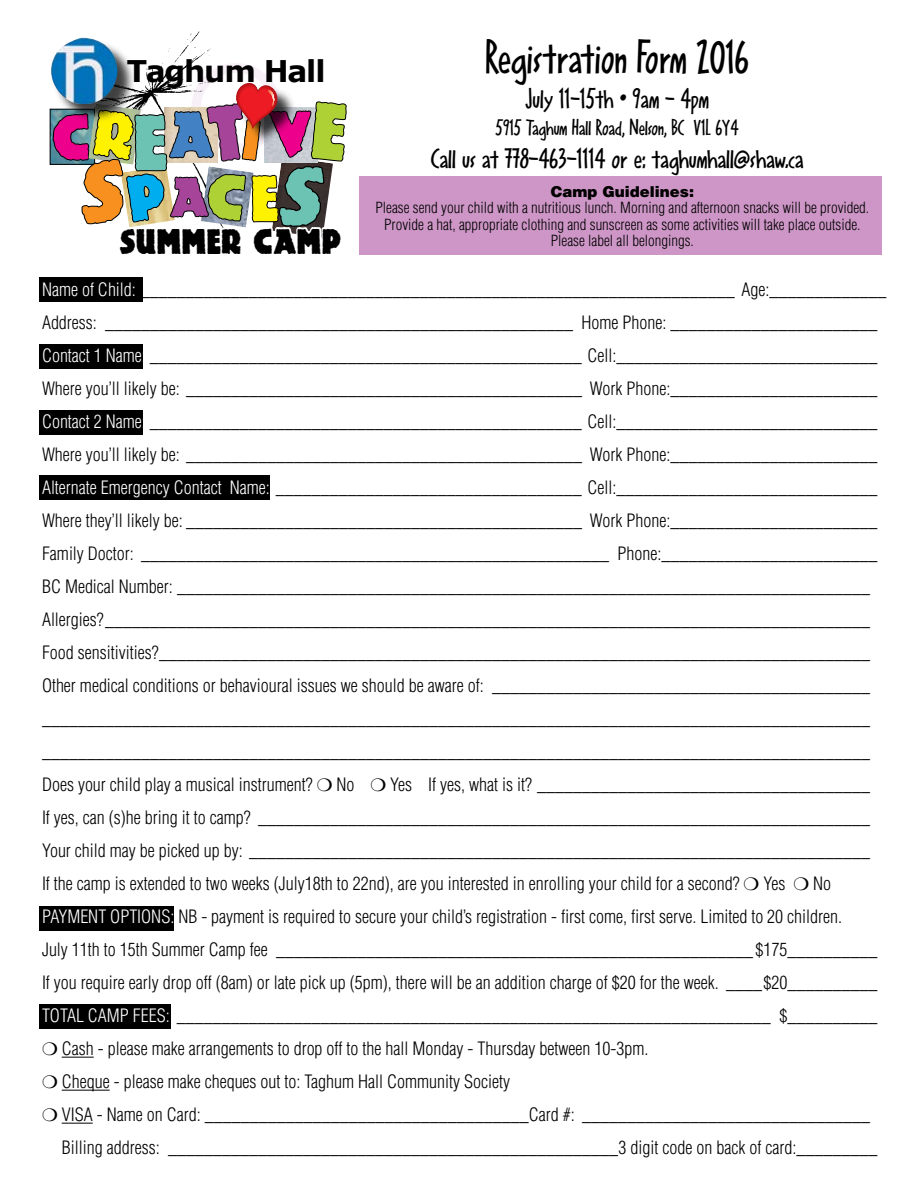
<style>
.page{position:relative;width:918px;height:1188px;background:#fff}
.page>*{position:absolute;margin:0;border:0;box-sizing:border-box;transform-origin:0 0}
.t1{font:500 48.15px "Smile ICG";letter-spacing:-.02em;color:#000;scale:.96 1}
.t2{font:31.35px "Lemiesz";color:#000;scale:.79 1}
.t3{font:700 29.85px "Verdana";letter-spacing:-.04em;color:#000}
.t4{font:500 29.25px "Smile ICG";letter-spacing:-.02em;color:#000}
.t5{font:500 29.25px "Smile ICG";letter-spacing:-.02em;color:#000;scale:.96 1}
.t6{font:500 22.8px "Smile ICG";letter-spacing:-.02em;color:#000;scale:.96 1}
.t7{font:300 condensed 18px/33px "Helvetica";color:#000}
.t8{font:300 condensed 15px/16.5px "Helvetica";color:#000;text-align:center}
.t9{font:900 15px "Helvetica";color:#000}
.s1{color:#fff}
</style>
<div class="page">
<div style="left:39px;top:277px;width:103px;height:25px;background:#000"></div>
<img style="left:146px;top:31px;width:94px;height:43px">
<div style="left:50px;top:109px;width:45px;height:56px;border:1px solid #000"></div>
<svg style="left:52px;top:74px;width:295px;height:211px"></svg>
<div style="left:39px;top:345px;width:103px;height:24px;background:#000"></div>
<div style="left:39px;top:410px;width:103px;height:25px;background:#000"></div>
<div style="left:39px;top:475px;width:230px;height:25px;background:#000"></div>
<div style="left:39px;top:907px;width:135px;height:24px;background:#000"></div>
<div style="left:39px;top:1004px;width:132px;height:25px;background:#000"></div>
<hr style="left:62px;top:1057px;width:32px;height:1px;background:#000">
<hr style="left:62px;top:1090px;width:48px;height:1px;background:#000">
<hr style="left:62px;top:1123px;width:31px;height:1px;background:#000">
<div style="left:52px;top:38px;width:86px;height:85px;background:#000;opacity:.75"></div>
<img style="left:51px;top:37px;width:68px;height:67px">
<div style="left:359px;top:177px;width:523px;height:78px;background:#cd96c6"></div>
<h3 class="t3" style="left:127px;top:52px;width:200px">Taghum Hall</h3>
<h2 class="t2" style="left:120px;top:229px;width:282px">SUMMER CAMP</h2>
<h1 class="t1" style="left:485px;top:25px;width:277px">Registration Form 2016</h1>
<h3 class="t5" style="left:525px;top:79px;width:194px">July 11-15th • 9am - 4pm</h3>
<p class="t6" style="left:495px;top:113px;width:255px">5915 Taghum Hall Road, Nelson, BC V1L 6Y4</p>
<h3 class="t4" style="left:430px;top:139px;width:375px">Call us at 778-463-1114 or e: taghumhall@shaw.ca</h3>
<p class="t9" style="left:551px;top:182px;width:145px">Camp Guidelines:</p>
<p class="t8" style="left:375px;top:199px;width:495px">Please send your child with a nutritious lunch. Morning and afternoon snacks will be provided.<br>Provide a hat, appropriate clothing and sunscreen as some activities will take place outside.<br>Please label all belongings.</p>
<p class="t7" style="left:42px;top:273px;width:846px"><span class="s1">Name of Child:</span> __________________________________________________________________ Age:_____________ Address: ____________________________________________________ Home Phone: _______________________ <span class="s1">Contact 1 Name:</span> ________________________________________________ Cell:_____________________________ Where you’ll likely be: ____________________________________________ Work Phone:_______________________ <span class="s1">Contact 2 Name:</span> ________________________________________________ Cell:_____________________________ Where you’ll likely be: ____________________________________________ Work Phone:_______________________ <span class="s1">Alternate Emergency Contact Name:</span> __________________________________ Cell:_____________________________ Where they’ll likely be: ____________________________________________ Work Phone:_______________________ Family Doctor: ____________________________________________________ Phone:________________________ BC Medical Number: _____________________________________________________________________________ Allergies?_____________________________________________________________________________________ Food sensitivities?_______________________________________________________________________________ Other medical conditions or behavioural issues we should be aware of: __________________________________________ ____________________________________________________________________________________________ ____________________________________________________________________________________________ Does your child play a musical instrument?</p>
<p class="t7" style="left:42px;top:768px;width:830px;text-align:justify;text-indent:348px">Yes If yes, what is it? _____________________________________ If yes, can (s)he bring it to camp? ____________________________________________________________________ Your child may be picked up by: _____________________________________________________________________ If the camp is extended to two weeks (July18th to 22nd), are you interested in enrolling your child for a second?</p>
<p class="t7" style="left:337px;top:768px;width:19px">No</p>
<p class="t7" style="left:763px;top:867px;width:24px">Yes</p>
<p class="t7" style="left:813px;top:867px;width:19px">No</p>
<p class="t7" style="left:42px;top:900px;width:802px"><span class="s1">PAYMENT OPTIONS:</span> NB - payment is required to secure your child’s registration - first come, first serve. Limited to 20 children.</p>
<p class="t7" style="left:42px;top:933px;width:837px">July 11th to 15th Summer Camp fee _____________________________________________________ $175__________</p>
<p class="t7" style="left:42px;top:966px;width:837px">If you require early drop off (8am) or late pick up (5pm), there will be an addition charge of $20 for the week. ____$20__________</p>
<p class="t7" style="left:42px;top:999px;width:837px"><span class="s1">TOTAL CAMP FEES:</span> __________________________________________________________________ $__________</p>
<p class="t7" style="left:62px;top:1032px;width:588px">Cash - please make arrangements to drop off to the hall Monday - Thursday between 10-3pm.</p>
<p class="t7" style="left:62px;top:1065px;width:450px">Cheque - please make cheques out to: Taghum Hall Community Society</p>
<p class="t7" style="left:62px;top:1098px;width:810px">VISA - Name on Card: ____________________________________Card #: ________________________________</p>
<p class="t7" style="left:62px;top:1131px;width:817px">Billing address: __________________________________________________3 digit code on back of card:_________</p>
</div>
